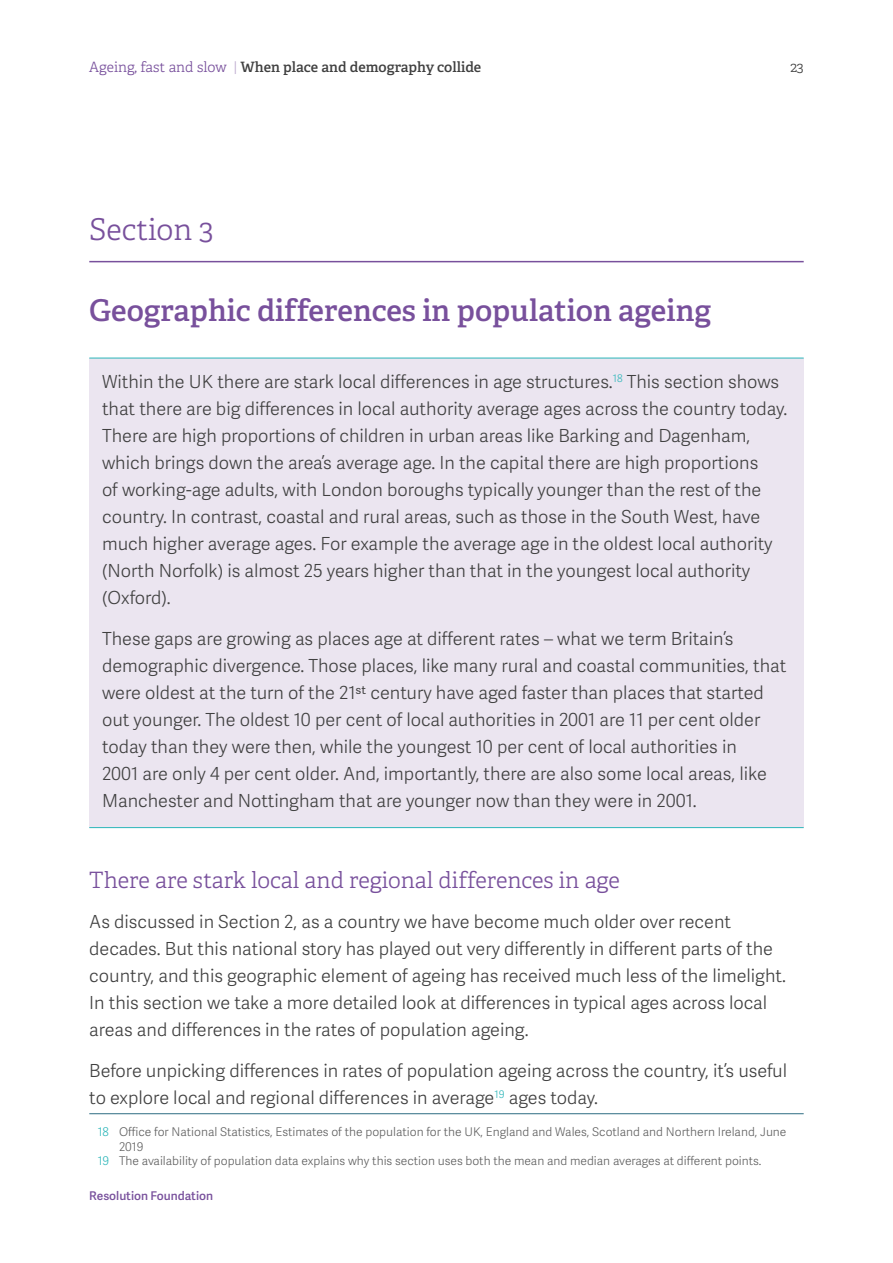
<style>
.page{position:relative;width:893px;height:1263px;background:#fff}
.page>*{position:absolute;margin:0;border:0;box-sizing:border-box;transform-origin:0 0}
.t1{font:600 30px "Adelle";color:#78509c}
.t2{font:300 30px "Adelle";color:#78509c}
.t3{font:300 22.5px "Adelle";color:#78509c}
.t4{font:18px/27px "Adelle Sans Lt";color:#404040}
.t5{font:600 14.25px "Adelle";color:#404040}
.t6{font:300 14.25px "Adelle";color:#404040}
.t7{font:12px "Adelle Sans Lt";color:#606060}
.t8{font:12px "Adelle Sans Sb";color:#78509c}
.s1{font-weight:300;color:#78509c}
.s2{font-family:"Adelle Sans Lt";font-weight:400;color:#bba8cd}
.s3{color:#2cb6b9}
</style>
<div class="page">
<hr style="left:89px;top:261px;width:715px;height:1px;background:#78509c">
<div style="left:89px;top:358px;width:715px;height:470px;background:#ebe5f0"></div>
<hr style="left:89px;top:827px;width:715px;height:1px;background:#2cb6b9">
<hr style="left:89px;top:358px;width:715px;height:1px;background:#2cb6b9">
<hr style="left:89px;top:1113px;width:715px;height:1px;background:#2e6c83">
<p class="t5" style="left:89px;top:58px;width:394px"><span class="s1">Ageing, fast and slow</span> <span class="s2">|</span> When place and demography collide</p>
<h1 class="t2" style="left:89px;top:211px;width:126px">Section 3</h1>
<h1 class="t1" style="left:89px;top:291px;width:623px">Geographic differences in population ageing</h1>
<p class="t6" style="left:790px;top:59px;width:15px">23</p>
<p class="t4" style="left:102px;top:368px;width:687px">Within the UK there are stark local differences in age structures.<sup>18</sup> This section shows that there are big differences in local authority average ages across the country today.<br>There are high proportions of children in urban areas like Barking and Dagenham, which brings down the area’s average age. In the capital there are high proportions<br>of working-age adults, with London boroughs typically younger than the rest of the country. In contrast, coastal and rural areas, such as those in the South West, have much higher average ages. For example the average age in the oldest local authority (North Norfolk) is almost 25 years higher than that in the youngest local authority (Oxford).</p>
<p class="t4" style="left:102px;top:624px;width:686px">These gaps are growing as places age at different rates – what we term Britain’s demographic divergence. Those places, like many rural and coastal communities, that were oldest at the turn of the 21st century have aged faster than places that started out younger. The oldest 10 per cent of local authorities in 2001 are 11 per cent older today than they were then, while the youngest 10 per cent of local authorities in<br>2001 are only 4 per cent older. And, importantly, there are also some local areas, like Manchester and Nottingham that are younger now than they were in 2001.</p>
<p class="t3" style="left:89px;top:866px;width:532px">There are stark local and regional differences in age</p>
<p class="t4" style="left:89px;top:908px;width:698px">As discussed in Section 2, as a country we have become much older over recent decades. But this national story has played out very differently in different parts of the country, and this geographic element of ageing has received much less of the limelight.<br>In this section we take a more detailed look at differences in typical ages across local areas and differences in the rates of population ageing.</p>
<p class="t4" style="left:89px;top:1056px;width:699px">Before unpicking differences in rates of population ageing across the country, it’s useful to explore local and regional differences in average<sup>19</sup> ages today.</p>
<p class="t7" style="left:98px;top:1123px;width:690px"><span class="s3">18</span> Office for National Statistics, Estimates of the population for the UK, England and Wales, Scotland and Northern Ireland, June</p>
<p class="t7" style="left:119px;top:1138px;width:26px">2019</p>
<p class="t7" style="left:98px;top:1152px;width:665px"><span class="s3">19</span> The availability of population data explains why this section uses both the mean and median averages at different points.</p>
<p class="t8" style="left:89px;top:1187px;width:125px">Resolution Foundation</p>
</div>
